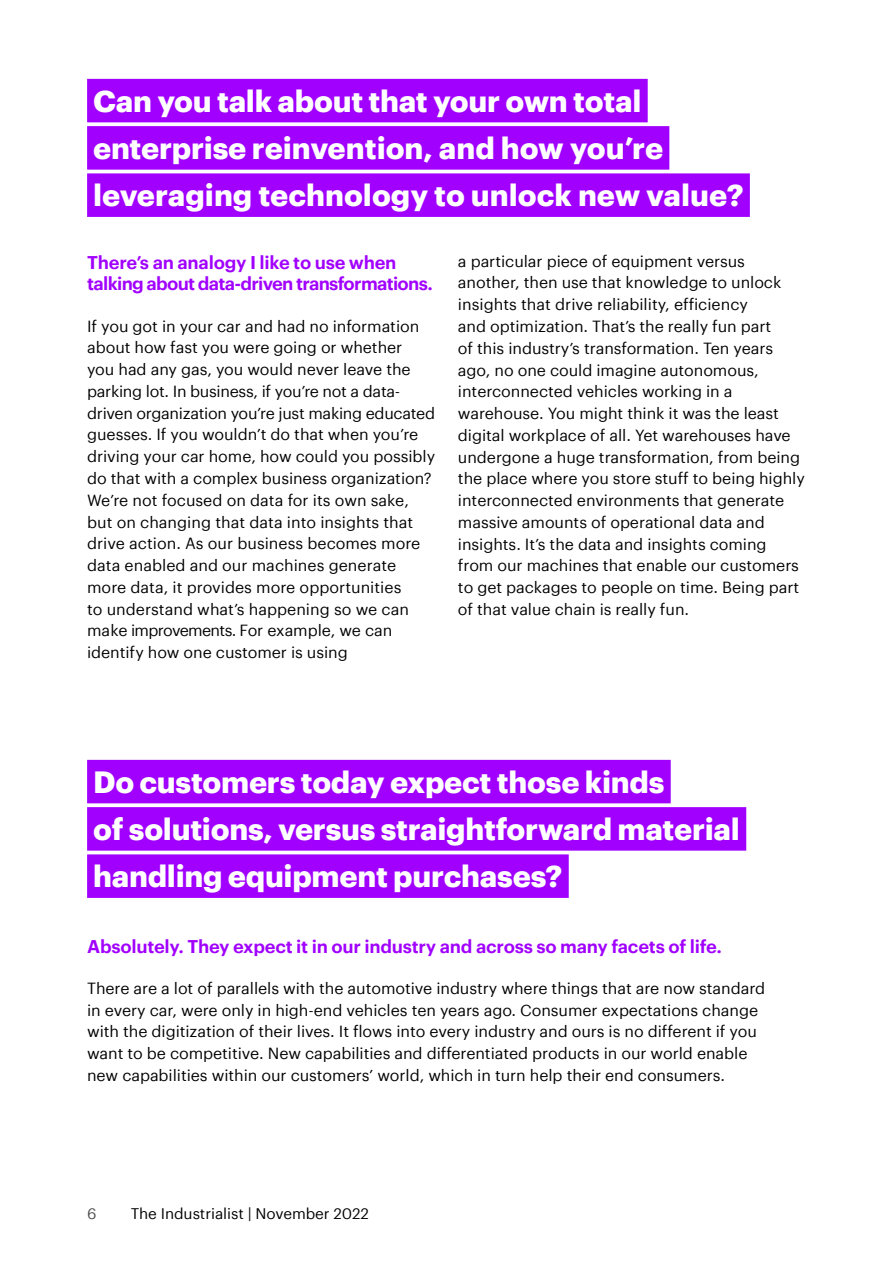
<style>
.page{position:relative;width:893px;height:1263px;background:#fff}
.page>*{position:absolute;margin:0;border:0;box-sizing:border-box;transform-origin:0 0}
.t1{font:700 30px/47.2px "Graphik";letter-spacing:-.01em;color:#fff}
.t2{font:600 18px/21.8px "Graphik";letter-spacing:-.04em;color:#a100ff}
.t3{font:600 18px "Graphik";letter-spacing:-.015em;color:#a100ff}
.t4{font:15.75px/21.8px "Graphik";letter-spacing:-.005em;color:#000}
.t5{font:15px "Graphik";letter-spacing:-.005em;color:#000}
.t6{font:15px "Graphik";color:#4d4d4f}
</style>
<div class="page">
<div style="left:87px;top:79px;width:561px;height:43px;background:#a100ff"></div>
<div style="left:87px;top:126px;width:582px;height:44px;background:#a100ff"></div>
<div style="left:87px;top:173px;width:663px;height:44px;background:#a100ff"></div>
<div style="left:87px;top:760px;width:584px;height:43px;background:#a100ff"></div>
<div style="left:87px;top:807px;width:659px;height:44px;background:#a100ff"></div>
<div style="left:87px;top:854px;width:482px;height:44px;background:#a100ff"></div>
<h1 class="t1" style="left:93px;top:75px;width:652px">Can you talk about that your own total enterprise reinvention, and how you’re leveraging technology to unlock new value?</h1>
<p class="t2" style="left:87px;top:250px;width:347px">There’s an analogy I like to use when talking about data-driven transformations.</p>
<p class="t4" style="left:87px;top:314px;width:350px">If you got in your car and had no information about how fast you were going or whether<br>you had any gas, you would never leave the parking lot. In business, if you’re not a data&shy;driven organization you’re just making educated guesses. If you wouldn’t do that when you’re driving your car home, how could you possibly do that with a complex business organization?<br>We’re not focused on data for its own sake, but on changing that data into insights that drive action. As our business becomes more data enabled and our machines generate more data, it provides more opportunities<br>to understand what’s happening so we can make improvements. For example, we can identify how one customer is using</p>
<p class="t4" style="left:458px;top:249px;width:348px">a particular piece of equipment versus another, then use that knowledge to unlock insights that drive reliability, efficiency<br>and optimization. That’s the really fun part<br>of this industry’s transformation. Ten years ago, no one could imagine autonomous, interconnected vehicles working in a warehouse. You might think it was the least digital workplace of all. Yet warehouses have undergone a huge transformation, from being the place where you store stuff to being highly interconnected environments that generate massive amounts of operational data and insights. It’s the data and insights coming from our machines that enable our customers to get packages to people on time. Being part of that value chain is really fun.</p>
<h1 class="t1" style="left:93px;top:756px;width:648px">Do customers today expect those kinds<br>of solutions, versus straightforward material handling equipment purchases?</h1>
<p class="t3" style="left:87px;top:932px;width:636px">Absolutely. They expect it in our industry and across so many facets of life.</p>
<p class="t4" style="left:87px;top:976px;width:680px">There are a lot of parallels with the automotive industry where things that are now standard in every car, were only in high-end vehicles ten years ago. Consumer expectations change with the digitization of their lives. It flows into every industry and ours is no different if you want to be competitive. New capabilities and differentiated products in our world enable new capabilities within our customers’ world, which in turn help their end consumers.</p>
<p class="t6" style="left:87px;top:1203px;width:11px">6</p>
<p class="t5" style="left:131px;top:1203px;width:240px">The Industrialist | November 2022</p>
</div>
